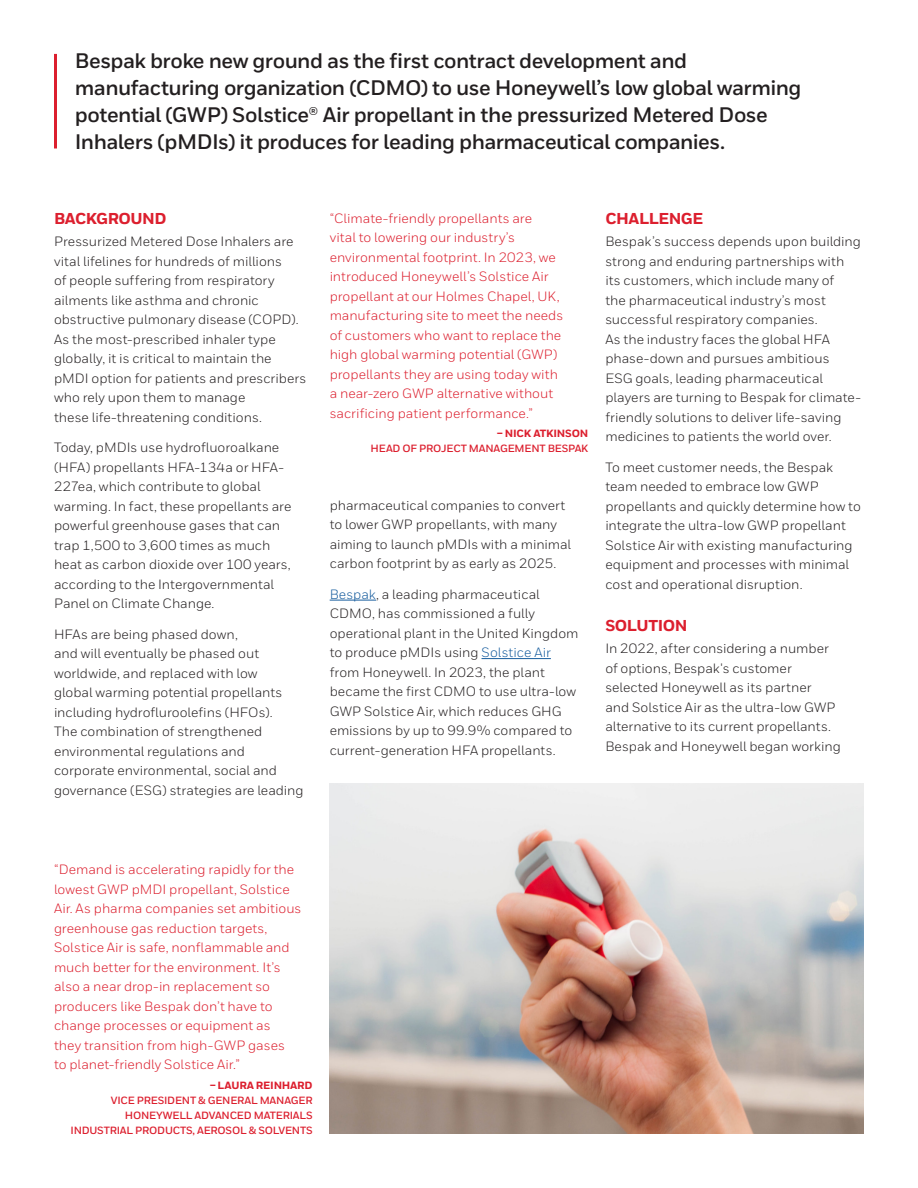
<style>
.page{position:relative;width:918px;height:1188px;background:#fff}
.page>*{position:absolute;margin:0;border:0;box-sizing:border-box;transform-origin:0 0}
._02_Cover__Subtitle{font:700 21px/27px "Honeywell Sans";letter-spacing:-.025em;color:#231f20}
.Heading_2__11_12{font:800 15.75px "Honeywell Sans";letter-spacing:-.03em;color:#dc1f2e}
.Body__9_13_pt{font:13.5px/19.5px "Honeywell Sans";color:#231f20}
.Body_Quote{font:13.5px/19.5px "Honeywell Sans";color:#dc1f2e}
.Body_Quote__Attribution{font:700 10.5px "Honeywell Sans";letter-spacing:-.02em;color:#dc1f2e}
.Body_Quote__Attribution-2{font:800 10.5px "Honeywell Sans";letter-spacing:-.02em;color:#dc1f2e}
.s1{color:#175d9e}
</style>
<div class="page">
<hr style="left:330px;top:600px;width:46px;height:1px;background:#175d9e">
<hr style="left:482px;top:658px;width:69px;height:1px;background:#175d9e">
<img style="left:330px;top:783px;width:534px;height:351px">
<hr style="left:54px;top:54px;width:3px;height:94px;background:#dc1f2e">
<p class="_02_Cover__Subtitle" style="left:75px;top:48px;width:728px">Bespak broke new ground as the first contract development and manufacturing organization (CDMO) to use Honeywell’s low global warming potential (GWP) Solstice® Air propellant in the pressurized Metered Dose Inhalers (pMDIs) it produces for leading pharmaceutical companies.</p>
<p class="Heading_2__11_12" style="left:54px;top:209px;width:114px">BACKGROUND</p>
<p class="Body__9_13_pt" style="left:54px;top:232px;width:254px">Pressurized Metered Dose Inhalers are vital lifelines for hundreds of millions<br>of people suffering from respiratory ailments like asthma and chronic obstructive pulmonary disease (COPD).<br>As the most-prescribed inhaler type globally, it is critical to maintain the pMDI option for patients and prescribers who rely upon them to manage<br>these life-threatening conditions.</p>
<p class="Body__9_13_pt" style="left:54px;top:438px;width:239px">Today, pMDIs use hydrofluoroalkane (HFA) propellants HFA-134a or HFA-227ea, which contribute to global warming. In fact, these propellants are powerful greenhouse gases that can trap 1,500 to 3,600 times as much heat as carbon dioxide over 100 years, according to the Intergovernmental Panel on Climate Change.</p>
<p class="Body__9_13_pt" style="left:54px;top:624px;width:251px">HFAs are being phased down,<br>and will eventually be phased out worldwide, and replaced with low<br>global warming potential propellants including hydrofluroolefins (HFOs).<br>The combination of strengthened environmental regulations and corporate environmental, social and governance (ESG) strategies are leading</p>
<p class="Body_Quote" style="left:330px;top:208px;width:235px">“Climate-friendly propellants are<br>vital to lowering our industry’s environmental footprint. In 2023, we introduced Honeywell’s Solstice Air propellant at our Holmes Chapel, UK, manufacturing site to meet the needs of customers who want to replace the high global warming potential (GWP) propellants they are using today with a near-zero GWP alternative without sacrificing patient performance.”</p>
<p class="Body_Quote__Attribution-2" style="left:497px;top:427px;width:93px">– NICK ATKINSON</p>
<p class="Body_Quote__Attribution" style="left:371px;top:442px;width:219px">HEAD OF PROJECT MANAGEMENT BESPAK</p>
<p class="Body__9_13_pt" style="left:330px;top:496px;width:243px">pharmaceutical companies to convert to lower GWP propellants, with many aiming to launch pMDIs with a minimal carbon footprint by as early as 2025.</p>
<p class="Body__9_13_pt" style="left:330px;top:584px;width:250px"><span class="s1">Bespak</span>, a leading pharmaceutical CDMO, has commissioned a fully operational plant in the United Kingdom to produce pMDIs using <span class="s1">Solstice Air </span>from Honeywell. In 2023, the plant became the first CDMO to use ultra-low GWP Solstice Air, which reduces GHG emissions by up to 99.9% compared to current-generation HFA propellants.</p>
<p class="Heading_2__11_12" style="left:605px;top:209px;width:99px">CHALLENGE</p>
<p class="Body__9_13_pt" style="left:605px;top:232px;width:257px">Bespak’s success depends upon building strong and enduring partnerships with its customers, which include many of<br>the pharmaceutical industry’s most successful respiratory companies.<br>As the industry faces the global HFA phase-down and pursues ambitious<br>ESG goals, leading pharmaceutical players are turning to Bespak for climate&shy;friendly solutions to deliver life-saving medicines to patients the world over.</p>
<p class="Body__9_13_pt" style="left:605px;top:457px;width:257px">To meet customer needs, the Bespak team needed to embrace low GWP propellants and quickly determine how to integrate the ultra-low GWP propellant Solstice Air with existing manufacturing equipment and processes with minimal cost and operational disruption.</p>
<p class="Heading_2__11_12" style="left:605px;top:616px;width:84px">SOLUTION</p>
<p class="Body__9_13_pt" style="left:605px;top:639px;width:237px">In 2022, after considering a number of options, Bespak's customer selected Honeywell as its partner<br>and Solstice Air as the ultra-low GWP alternative to its current propellants.<br>Bespak and Honeywell began working</p>
<p class="Body_Quote" style="left:54px;top:860px;width:249px">“Demand is accelerating rapidly for the lowest GWP pMDI propellant, Solstice Air. As pharma companies set ambitious greenhouse gas reduction targets, Solstice Air is safe, nonflammable and much better for the environment. It’s also a near drop-in replacement so producers like Bespak don’t have to change processes or equipment as<br>they transition from high-GWP gases<br>to planet-friendly Solstice Air.”</p>
<p class="Body_Quote__Attribution-2" style="left:210px;top:1079px;width:104px">– LAURA REINHARD</p>
<p class="Body_Quote__Attribution" style="left:111px;top:1094px;width:203px">VICE PRESIDENT &amp; GENERAL MANAGER</p>
<p class="Body_Quote__Attribution" style="left:125px;top:1109px;width:189px">HONEYWELL ADVANCED MATERIALS</p>
<p class="Body_Quote__Attribution" style="left:70px;top:1124px;width:244px">INDUSTRIAL PRODUCTS, AEROSOL &amp; SOLVENTS</p>
</div>
